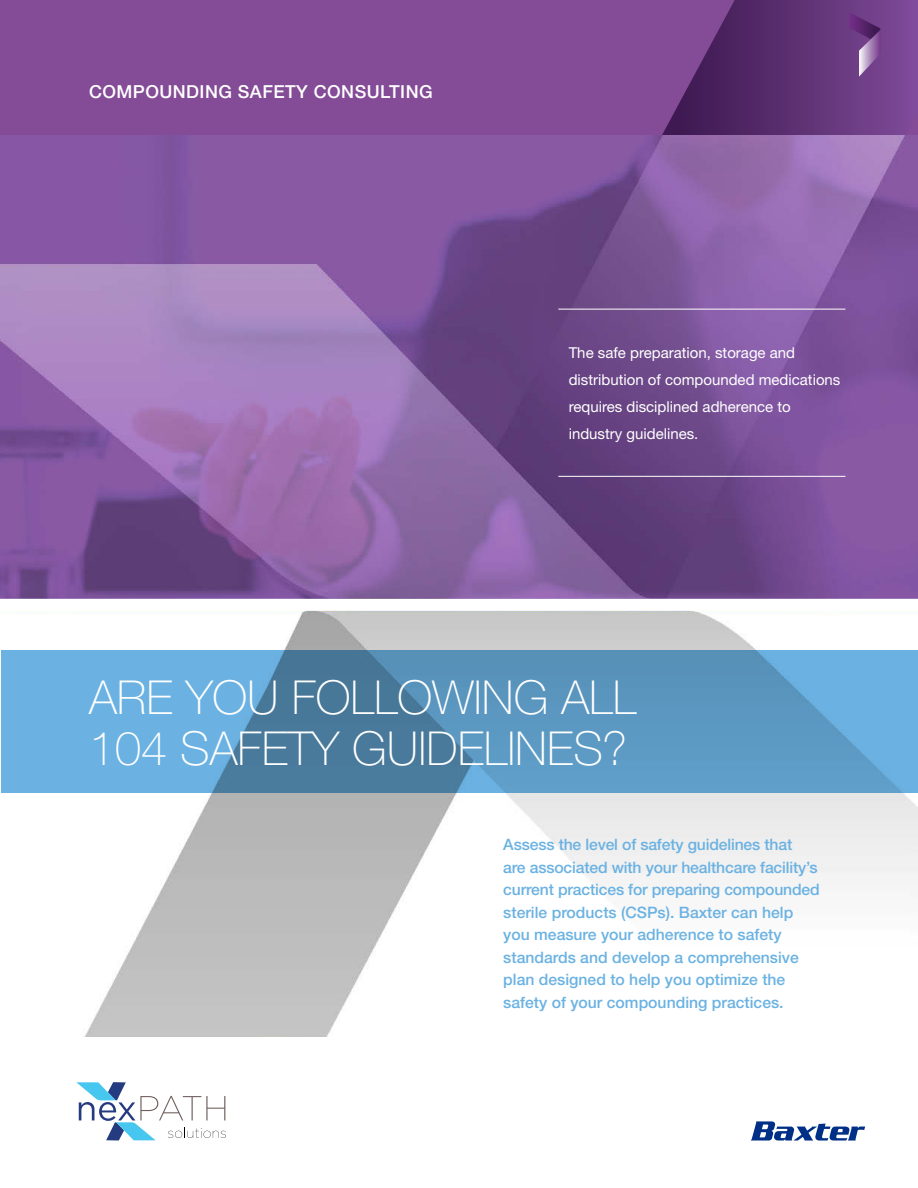
<style>
.page{position:relative;width:918px;height:1188px;background:#fff}
.page>*{position:absolute;margin:0;border:0;box-sizing:border-box;transform-origin:0 0}
.t1{font:100 46.8px/51px "Helvetica Neue LT Std";color:#fff}
.t2{font:500 18px "Helvetica Neue LT Std";letter-spacing:.025em;color:#fff}
.t3{font:500 15.75px/22.5px "Helvetica Neue LT Std";color:#6bb2e2}
.t4{font:15px/27px "Helvetica Neue LT Std";color:#fff}
</style>
<div class="page">
<div style="left:1px;top:0;width:917px;height:145px;background:#844b96"></div>
<img style="left:0;top:135px;width:918px;height:902px">
<svg style="left:751px;top:1121px;width:114px;height:20px"></svg>
<hr style="left:558px;top:309px;width:287px;height:1px;background:#fff">
<svg style="left:76px;top:1082px;width:150px;height:59px"></svg>
<svg style="left:1px;top:650px;width:917px;height:142px;background:#5d9bc5"></svg>
<hr style="left:558px;top:476px;width:287px;height:1px;background:#fff">
<div style="left:0;top:599px;width:918px;height:12px;background:#fff"></div>
<svg style="left:658px;top:0;width:260px;height:136px"></svg>
<p class="t2" style="left:89px;top:81px;width:345px">COMPOUNDING SAFETY CONSULTING</p>
<p class="t4" style="left:569px;top:339px;width:273px">The safe preparation, storage and distribution of compounded medications requires disciplined adherence to industry guidelines.</p>
<h1 class="t1" style="left:89px;top:672px;width:549px">ARE YOU FOLLOWING ALL<br>104 SAFETY GUIDELINES?</h1>
<p class="t3" style="left:503px;top:833px;width:318px">Assess the level of safety guidelines that<br>are associated with your healthcare facility’s current practices for preparing compounded sterile products (CSPs). Baxter can help you measure your adherence to safety standards and develop a comprehensive plan designed to help you optimize the safety of your compounding practices.</p>
</div>
